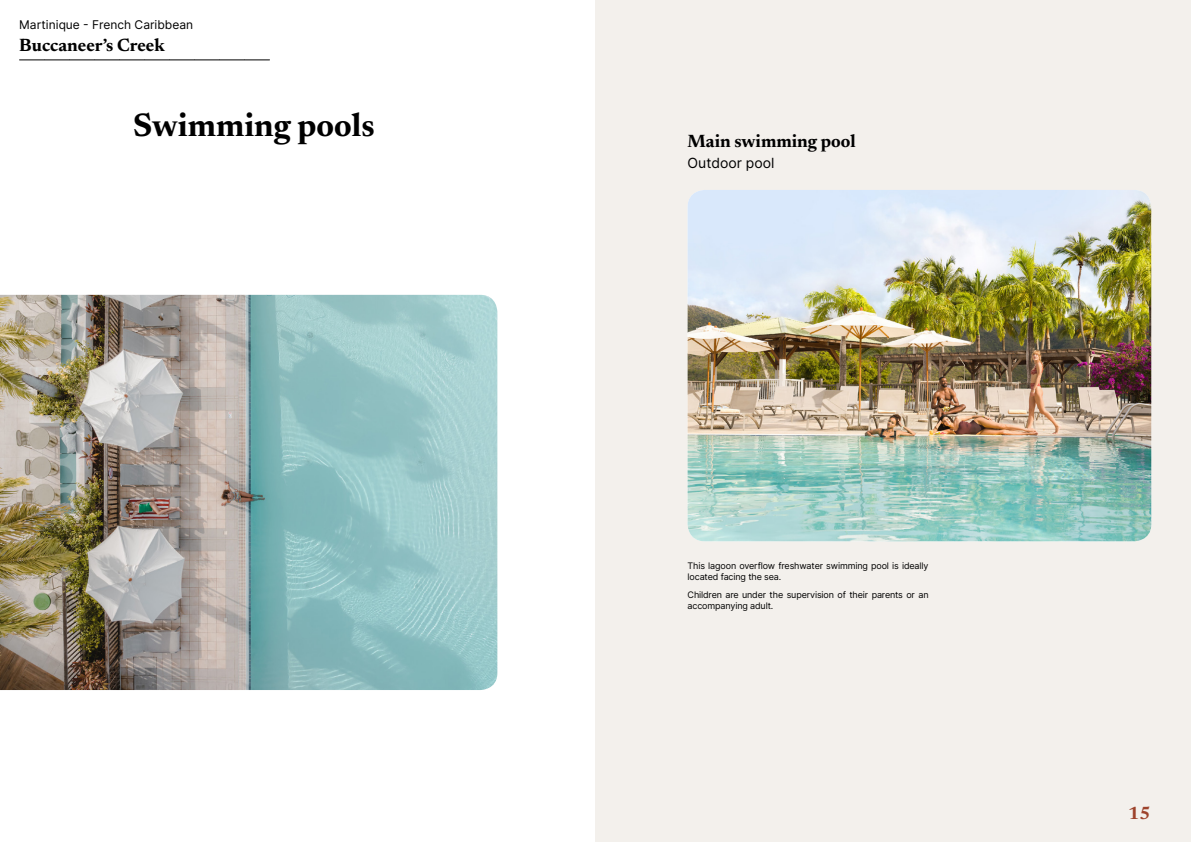
<style>
.page{position:relative;width:1191px;height:842px;background:#fff}
.page>*{position:absolute;margin:0;border:0;box-sizing:border-box;transform-origin:0 0}
.t1{font:700 33px "Newsreader 24 pt";color:#000}
.t2{font:700 18px "Newsreader 24 pt";color:#000}
.t3{font:700 18px "Newsreader 24 pt";color:#9d432c}
.t4{font:14px "Inter";color:#000}
.t5{font:12px "Inter";color:#000}
.t6{font:9px/11px "Inter";letter-spacing:-.015em;color:#000}
</style>
<div class="page">
<div style="left:595px;top:0;width:596px;height:842px;background:#f3f0ec"></div>
<img style="left:0;top:295px;width:497px;height:395px">
<img style="left:687px;top:190px;width:464px;height:351px">
<svg style="left:20px;top:60px;width:249px;height:1px"></svg>
<h3 class="t5" style="left:19px;top:15px;width:175px">Martinique - French Caribbean</h3>
<h2 class="t2" style="left:19px;top:32px;width:147px">Buccaneer’s Creek</h2>
<h1 class="t1" style="left:133px;top:101px;width:243px">Swimming pools</h1>
<h2 class="t2" style="left:687px;top:128px;width:170px">Main swimming pool</h2>
<h3 class="t4" style="left:687px;top:153px;width:88px">Outdoor pool</h3>
<p class="t6" style="left:687px;top:560px;width:242px">This lagoon overflow freshwater swimming pool is ideally located facing the sea.</p>
<p class="t6" style="left:687px;top:589px;width:242px">Children are under the supervision of their parents or an accompanying adult.</p>
<h2 class="t3" style="left:1128px;top:800px;width:24px">15</h2>
</div>
